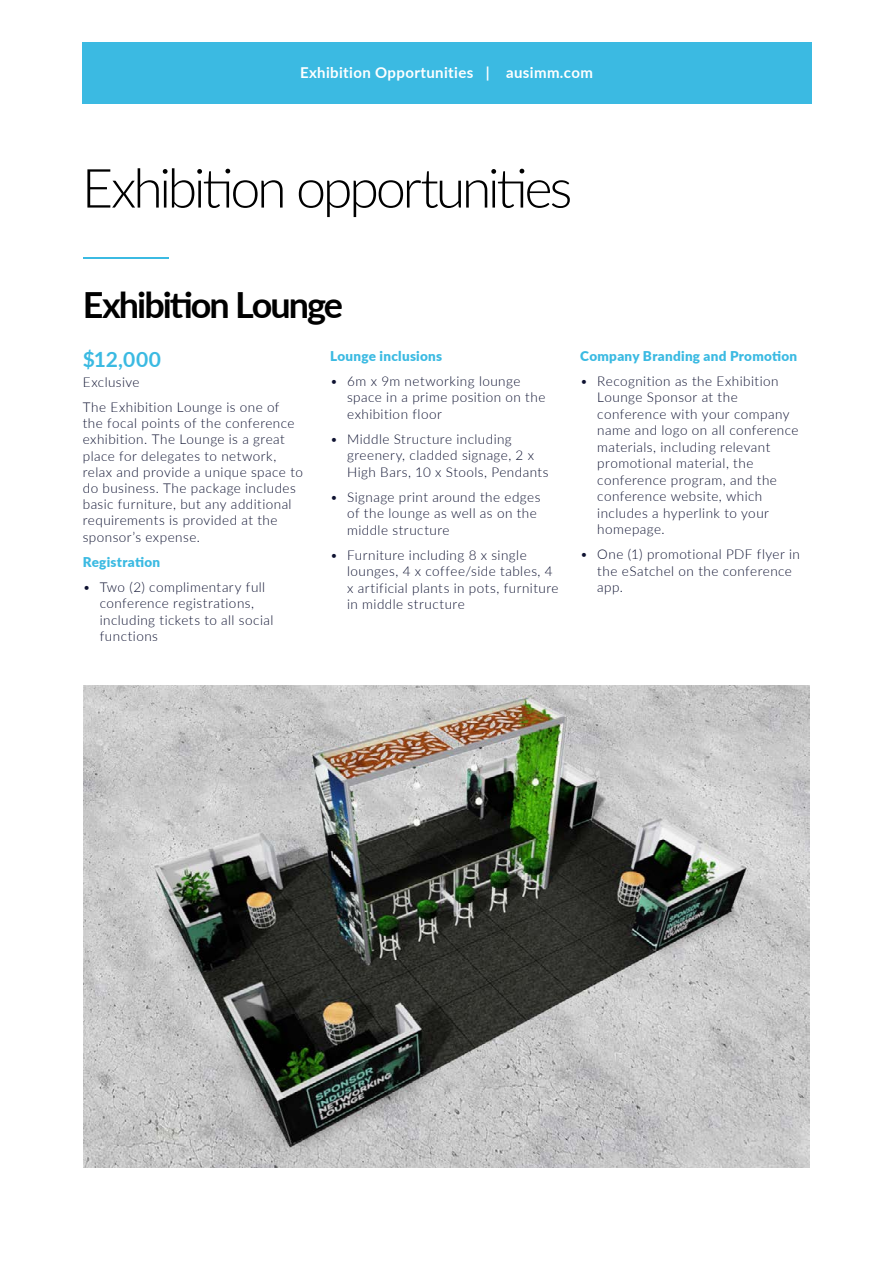
<style>
.page{position:relative;width:893px;height:1263px;background:#fff}
.page>*{position:absolute;margin:0;border:0;box-sizing:border-box;transform-origin:0 0}
.t1{font:300 54px "Lato";letter-spacing:-.06em;color:#000}
.t2{font:300 54px "Lato";color:#3bbae2}
.t3{font:700 36px "Lato";letter-spacing:-.055em;color:#000}
.t4{font:700 21px "Lato";color:#3bbae2}
.t5{font:700 15px "Lato";letter-spacing:.025em;color:#fff}
.t6{font:300 13.5px/16.5px "Lato";letter-spacing:.035em;color:#0e1231}
.t7{font:900 13.5px "Lato";letter-spacing:.02em;color:#3bbae2}
</style>
<div class="page">
<div style="left:82px;top:43px;width:729px;height:61px;background:#3bbae2"></div>
<img style="left:84px;top:686px;width:725px;height:481px">
<p class="t5" style="left:300px;top:61px;width:294px">Exhibition Opportunities | ausimm.com</p>
<h1 class="t1" style="left:82px;top:151px;width:492px">Exhibition opportunities</h1>
<h1 class="t2" style="left:82px;top:195px;width:89px">____</h1>
<h2 class="t3" style="left:83px;top:278px;width:262px">Exhibition Lounge</h2>
<h3 class="t4" style="left:83px;top:344px;width:80px">$12,000</h3>
<p class="t6" style="left:83px;top:370px;width:198px;line-height:24.8px">Exclusive<br>The Exhibition Lounge is one of</p>
<p class="t6" style="left:83px;top:415px;width:222px">the focal points of the conference exhibition. The Lounge is a great place for delegates to network, relax and provide a unique space to do business. The package includes basic furniture, but any additional requirements is provided at the sponsor’s expense.</p>
<p class="t7" style="left:83px;top:551px;width:79px">Registration</p>
<p class="t6" style="left:100px;top:578px;width:175px;text-indent:-17px">• Two (2) complimentary full conference registrations, including tickets to all social functions</p>
<p class="t7" style="left:330px;top:346px;width:114px">Lounge inclusions</p>
<p class="t6" style="left:347px;top:372px;width:200px;text-indent:-17px">• 6m x 9m networking lounge space in a prime position on the exhibition floor</p>
<p class="t6" style="left:347px;top:430px;width:203px;text-indent:-17px">• Middle Structure including greenery, cladded signage, 2 x<br>High Bars, 10 x Stools, Pendants</p>
<p class="t6" style="left:347px;top:488px;width:195px;text-indent:-17px">• Signage print around the edges of the lounge as well as on the middle structure</p>
<p class="t6" style="left:347px;top:546px;width:213px;text-indent:-17px">• Furniture including 8 x single lounges, 4 x coffee/side tables, 4 x artificial plants in pots, furniture in middle structure</p>
<p class="t7" style="left:580px;top:346px;width:218px">Company Branding and Promotion</p>
<p class="t6" style="left:597px;top:372px;width:203px;text-indent:-17px">• Recognition as the Exhibition<br>Lounge Sponsor at the conference with your company name and logo on all conference materials, including relevant promotional material, the conference program, and the conference website, which includes a hyperlink to your homepage.</p>
<p class="t6" style="left:597px;top:546px;width:204px;text-indent:-17px">• One (1) promotional PDF flyer in the eSatchel on the conference app.</p>
</div>
